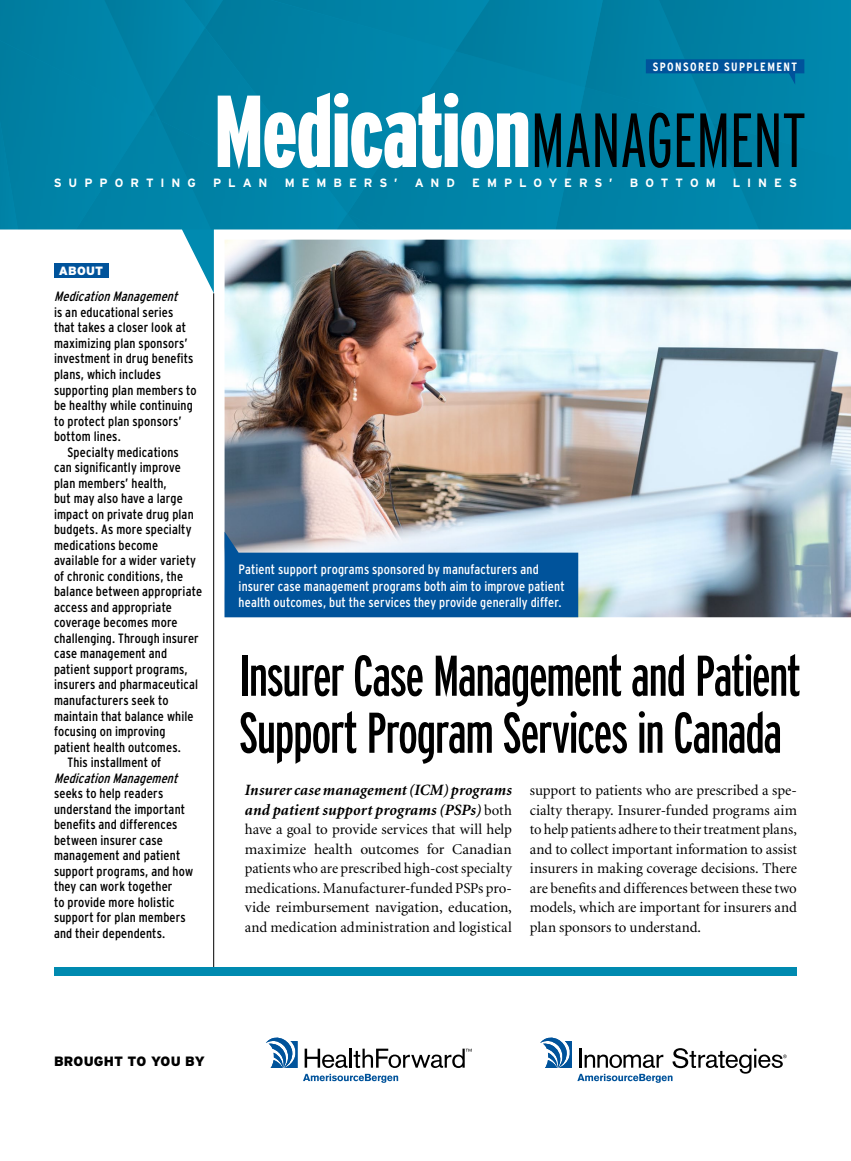
<style>
.page{position:relative;width:851px;height:1161px;background:#fff}
.page>*{position:absolute;margin:0;border:0;box-sizing:border-box;transform-origin:0 0}
.t1{font:900 extra-condensed 102px "Interstate";letter-spacing:-.01em;color:#fff}
.t2{font:extra-condensed 57.3px/57px "Interstate";letter-spacing:-.03em;color:#000}
.t3{font:italic 700 15.75px/19.5px "Minion";letter-spacing:.01em;color:#000}
.t4{font:15px/19.5px "Minion";color:#000;text-align:justify}
.t5{font:condensed 13.5px/15.5px "Interstate";letter-spacing:.01em;color:#000}
.t6{font:condensed 13.5px/16.5px "Interstate";letter-spacing:.01em;color:#fff}
.t7{font:italic condensed 13.5px "Interstate";color:#000}
.t8{font:900 13.5px "Interstate";letter-spacing:.005em;color:#000}
.t9{font:700 12px "Interstate";letter-spacing:.58em;color:#fff}
.t10{font:700 condensed 12px "Interstate";letter-spacing:.115em;color:#fff}
.t11{font:900 12px "Interstate";letter-spacing:.015em;color:#fff}
.s1{font-weight:300;font-size:76.5px;color:#000}
.s2{font-weight:400;font-style:normal;font-size:15px}
</style>
<div class="page">
<img style="left:224px;top:293px;width:626px;height:324px">
<svg style="left:0;top:0;width:850px;height:293px;fill:#0084a8"></svg>
<div style="left:54px;top:263px;width:54px;height:15px;background:#00539b"></div>
<hr style="left:213px;top:293px;width:1px;height:675px;background:#000">
<div style="left:54px;top:968px;width:742px;height:8px;background:#008ab0"></div>
<svg style="left:224px;top:532px;width:354px;height:85px"></svg>
<svg style="left:645px;top:59px;width:159px;height:26px"></svg>
<svg style="left:303px;top:1074px;width:95px;height:9px"></svg>
<svg style="left:266px;top:1038px;width:31px;height:30px"></svg>
<svg style="left:304px;top:1049px;width:43px;height:19px"></svg>
<hr style="left:349px;top:1049px;width:3px;height:19px;background:#000">
<svg style="left:353px;top:1049px;width:118px;height:19px"></svg>
<svg style="left:540px;top:1038px;width:246px;height:45px"></svg>
<p class="t10" style="left:652px;top:60px;width:146px">SPONSORED SUPPLEMENT</p>
<h1 class="t1" style="left:214px;top:69px;width:593px">Medication<span class="s1">MANAGEMENT</span></h1>
<p class="t9" style="left:54px;top:177px;width:143px">SUPPORTING</p>
<p class="t9" style="left:213px;top:177px;width:56px">PLAN</p>
<p class="t9" style="left:285px;top:177px;width:114px">MEMBERS’</p>
<p class="t9" style="left:415px;top:177px;width:42px">AND</p>
<p class="t9" style="left:472px;top:177px;width:142px">EMPLOYERS’</p>
<p class="t9" style="left:629px;top:177px;width:87px">BOTTOM</p>
<p class="t9" style="left:733px;top:177px;width:65px">LINES</p>
<p class="t11" style="left:59px;top:264px;width:46px">ABOUT</p>
<p class="t7" style="left:54px;top:289px;width:129px">MedicationManagement</p>
<p class="t5" style="left:54px;top:304px;width:144px">is an educational series that takes a closer look at maximizing plan sponsors’ investment in drug benefits plans, which includes supporting plan members to be healthy while continuing to protect plan sponsors’ bottom lines.</p>
<p class="t5" style="left:67px;top:444px;width:113px">Specialty medications</p>
<p class="t5" style="left:54px;top:460px;width:128px">can significantly improve</p>
<p class="t5" style="left:54px;top:475px;width:114px">plan members’ health,</p>
<p class="t5" style="left:54px;top:491px;width:130px">but may also have a large</p>
<p class="t5" style="left:54px;top:506px;width:141px">impact on private drug plan</p>
<p class="t5" style="left:54px;top:522px;width:139px">budgets. As more specialty</p>
<p class="t5" style="left:54px;top:537px;width:106px">medications become</p>
<p class="t5" style="left:54px;top:553px;width:144px">available for a wider variety</p>
<p class="t5" style="left:54px;top:568px;width:130px">of chronic conditions, the</p>
<p class="t5" style="left:54px;top:584px;width:149px">balance between appropriate</p>
<p class="t5" style="left:54px;top:599px;width:119px">access and appropriate</p>
<p class="t5" style="left:54px;top:615px;width:125px">coverage becomes more</p>
<p class="t5" style="left:54px;top:630px;width:146px">challenging. Through insurer</p>
<p class="t5" style="left:54px;top:646px;width:115px">case management and</p>
<p class="t5" style="left:54px;top:661px;width:135px">patient support programs,</p>
<p class="t5" style="left:54px;top:677px;width:146px">insurers and pharmaceutical</p>
<p class="t5" style="left:54px;top:692px;width:116px">manufacturers seek to</p>
<p class="t5" style="left:54px;top:708px;width:141px">maintain that balance while</p>
<p class="t5" style="left:54px;top:723px;width:113px">focusing on improving</p>
<p class="t5" style="left:54px;top:739px;width:128px">patient health outcomes.</p>
<p class="t5" style="left:67px;top:755px;width:95px">This installment of</p>
<p class="t7" style="left:54px;top:770px;width:129px">MedicationManagement</p>
<p class="t5" style="left:54px;top:786px;width:140px">seeks to help readers understand the important benefits and differences between insurer case management and patient support programs, and how they can work together<br>to provide more holistic support for plan members and their dependents.</p>
<p class="t6" style="left:238px;top:561px;width:327px">Patient support programs sponsored by manufacturers and insurer case management programs both aim to improve patient health outcomes, but the services they provide generally differ.</p>
<h2 class="t2" style="left:239px;top:647px;width:563px">Insurer Case Management and Patient<br>Support Program Services in Canada</h2>
<p class="t3" style="left:245px;top:781px;width:268px">Insurer case management (ICM) programs and patient support programs (PSPs) <span class="s2">both</span></p>
<p class="t4" style="left:245px;top:820px;width:268px">have a goal to provide services that will help maximize health outcomes for Canadian patients who are prescribed high-cost specialty medications. Manufacturer-funded PSPs pro&shy;vide reimbursement navigation, education, and medication administration and logistical</p>
<p class="t4" style="left:530px;top:781px;width:268px">support to patients who are prescribed a spe&shy;cialty therapy. Insurer-funded programs aim to help patients adhere to their treatment plans, and to collect important information to assist insurers in making coverage decisions. There are benefits and differences between these two models, which are important for insurers and plan sponsors to understand.</p>
<p class="t8" style="left:54px;top:1053px;width:152px">BROUGHT TO YOU BY</p>
</div>
